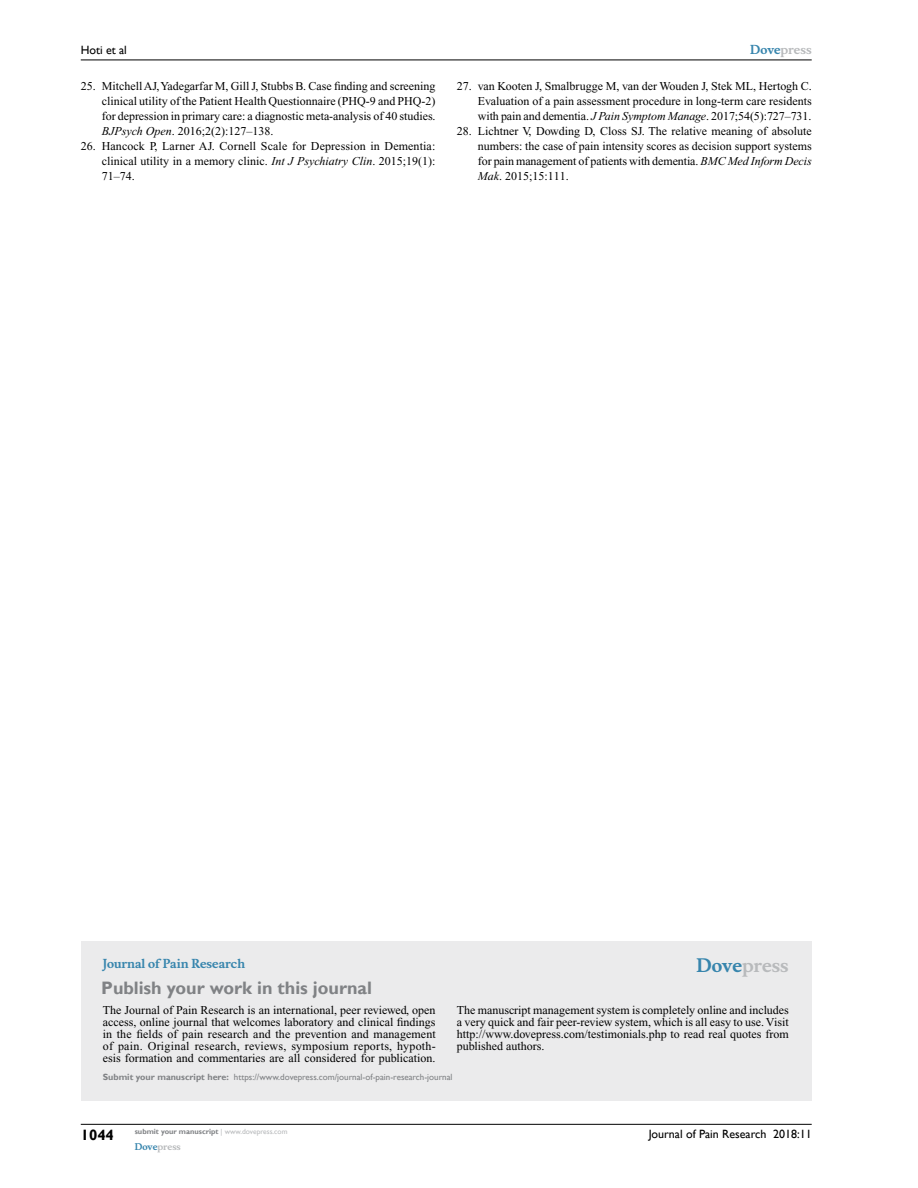
<style>
.page{position:relative;width:918px;height:1188px;background:#fff}
.page>*{position:absolute;margin:0;border:0;box-sizing:border-box;transform-origin:0 0}
.t1{font:700 18px "Gill Sans";color:#808285}
.t2{font:700 18px "Musee";color:#b8babc}
.t3{font:700 15px "Gill Sans";color:#000}
.t4{font:12px/15px "Times New Roman";color:#000;text-align:justify}
.t5{font:12px "Gill Sans";color:#000}
.t6{font:700 12px "Musee";color:#3785ad}
.t7{font:700 12px "Musee";color:#b8babc}
.t8{font:9px "Gill Sans";color:#808285}
.t9{font:700 9px "Musee";color:#b8babc}
.t10{font:700 7.5px "Gill Sans";color:#808285}
.s1{font-style:italic}
.s2{color:#3785ad}
.s3{font-weight:700}
.s4{font-weight:400;color:#b8babc}
</style>
<div class="page">
<div style="left:81px;top:941px;width:731px;height:159px;background:#ebebec"></div>
<hr style="left:81px;top:1124px;width:731px;height:1px;background:#000">
<hr style="left:81px;top:60px;width:731px;height:1px;background:#000">
<p class="t5" style="left:81px;top:43px;width:48px">Hoti et al</p>
<p class="t4" style="left:102px;top:79px;width:335px;text-indent:-21px">25. Mitchell AJ, Yadegarfar M, Gill J, Stubbs B. Case finding and screening clinical utility of the Patient Health Questionnaire (PHQ-9 and PHQ-2) for depression in primary care: a diagnostic meta-analysis of 40 studies.<br><span class="s1">BJPsych Open</span>. 2016;2(2):127–138.</p>
<p class="t4" style="left:102px;top:139px;width:335px;text-indent:-21px">26. Hancock P, Larner AJ. Cornell Scale for Depression in Dementia: clinical utility in a memory clinic. <span class="s1">Int J Psychiatry Clin</span>. 2015;19(1):<br>71–74.</p>
<p class="t7" style="left:750px;top:43px;width:63px"><span class="s2">Dove</span>press</p>
<p class="t4" style="left:478px;top:79px;width:335px;text-indent:-21px">27. van Kooten J, Smalbrugge M, van der Wouden J, Stek ML, Hertogh C.<br>Evaluation of a pain assessment procedure in long-term care residents with pain and dementia. <span class="s1">J Pain Symptom Manage</span>. 2017;54(5):727–731.</p>
<p class="t4" style="left:478px;top:124px;width:335px;text-indent:-21px">28. Lichtner V, Dowding D, Closs SJ. The relative meaning of absolute numbers: the case of pain intensity scores as decision support systems for pain management of patients with dementia. <span class="s1">BMC Med Inform Decis Mak</span>. 2015;15:111.</p>
<p class="t6" style="left:103px;top:956px;width:144px">Journal of Pain Research</p>
<h1 class="t1" style="left:101px;top:977px;width:272px">Publish your work in this journal</h1>
<h1 class="t2" style="left:697px;top:955px;width:94px"><span class="s2">Dove</span>press</h1>
<p class="t4" style="left:103px;top:1004px;width:335px;line-height:12px">The Journal of Pain Research is an international, peer reviewed, open access, online journal that welcomes laboratory and clinical findings in the fields of pain research and the prevention and management of pain. Original research, reviews, symposium reports, hypoth&shy;esis formation and commentaries are all considered for publication.</p>
<p class="t4" style="left:457px;top:1004px;width:334px;line-height:12px">The manuscript management system is completely online and includes a very quick and fair peer-review system, which is all easy to use. Visit http://www.dovepress.com/testimonials.php to read real quotes from published authors.</p>
<p class="t8" style="left:103px;top:1072px;width:351px"><span class="s3">Submit your manuscript here:</span> https://www.dovepress.com/journal-of-pain-research-journal</p>
<p class="t3" style="left:81px;top:1126px;width:35px">1044</p>
<p class="t10" style="left:135px;top:1127px;width:154px">submit your manuscript <span class="s4">| www.dovepress.com</span></p>
<p class="t9" style="left:135px;top:1141px;width:48px"><span class="s2">Dove</span>press</p>
<p class="t5" style="left:649px;top:1127px;width:164px">Journal of Pain Research 2018:11</p>
</div>
